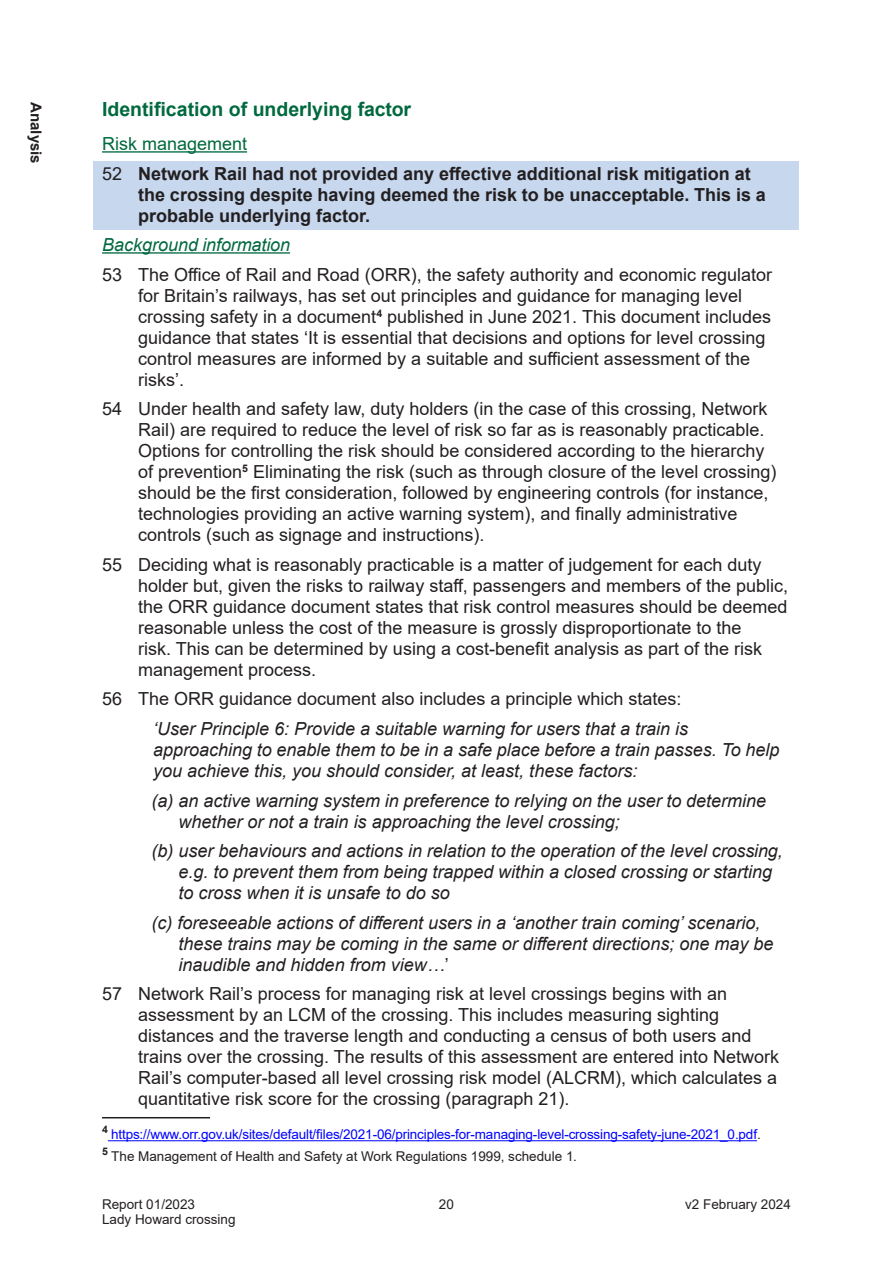
<style>
.page{position:relative;width:893px;height:1263px;background:#fff}
.page>*{position:absolute;margin:0;border:0;box-sizing:border-box;transform-origin:0 0}
.A_-_Sub_head_1{font:700 19.5px "Arial";color:#00693f}
.A_-_Body_Copy{font:18px/21px "Arial";color:#231f20}
.A_-_Body_Copy-2{font:italic 18px/21px "Arial";color:#231f20}
.A_-_Body_Copy-3{font:700 18px/21px "Arial";color:#231f20}
.A_-_Sub_head_3{font:italic 18px "Arial";letter-spacing:-.01em;color:#00693f}
.A_-_Sub_head_2{font:18px "Arial";color:#00693f}
.t1{font:700 15px "Arial";color:#231f20}
.t2{font:13.5px "Arial";letter-spacing:-.01em;color:#00f}
.t3{font:13.5px/15px "Arial";color:#231f20}
.s1{font-weight:400}
.s2{font-style:normal}
.s3{color:#231f20}
</style>
<div class="page">
<div style="left:94px;top:162px;width:705px;height:68px;background:#c6d7ee"></div>
<hr style="left:102px;top:151px;width:145px;height:2px;background:#00693f">
<hr style="left:102px;top:252px;width:188px;height:2px;background:#00693f">
<hr style="left:102px;top:1117px;width:108px;height:1px;background:#231f20">
<hr style="left:111px;top:1140px;width:646px;height:1px;background:#00f">
<p class="t1" style="left:47px;top:102px;width:63px;rotate:90deg">Analysis</p>
<h2 class="A_-_Sub_head_1" style="left:102px;top:96px;width:311px">Identification of underlying factor</h2>
<h3 class="A_-_Sub_head_2" style="left:102px;top:131px;width:147px">Risk management</h3>
<p class="A_-_Body_Copy-3" style="left:138px;top:163px;width:629px;text-indent:-36px"><span class="s1">52</span> Network Rail had not provided any effective additional risk mitigation at the crossing despite having deemed the risk to be unacceptable. This is a probable underlying factor.</p>
<h4 class="A_-_Sub_head_3" style="left:102px;top:233px;width:189px">Background information</h4>
<p class="A_-_Body_Copy" style="left:138px;top:264px;width:635px;text-indent:-36px">53 The Office of Rail and Road (ORR), the safety authority and economic regulator for Britain’s railways, has set out principles and guidance for managing level crossing safety in a document<sup>4</sup> published in June 2021. This document includes guidance that states ‘It is essential that decisions and options for level crossing control measures are informed by a suitable and sufficient assessment of the risks’.</p>
<p class="A_-_Body_Copy" style="left:138px;top:398px;width:640px;text-indent:-36px">54 Under health and safety law, duty holders (in the case of this crossing, Network Rail) are required to reduce the level of risk so far as is reasonably practicable.<br>Options for controlling the risk should be considered according to the hierarchy of prevention<sup>5</sup> Eliminating the risk (such as through closure of the level crossing) should be the first consideration, followed by engineering controls (for instance, technologies providing an active warning system), and finally administrative controls (such as signage and instructions).</p>
<p class="A_-_Body_Copy" style="left:138px;top:554px;width:651px;text-indent:-36px">55 Deciding what is reasonably practicable is a matter of judgement for each duty holder but, given the risks to railway staff, passengers and members of the public, the ORR guidance document states that risk control measures should be deemed reasonable unless the cost of the measure is grossly disproportionate to the<br>risk. This can be determined by using a cost-benefit analysis as part of the risk management process.</p>
<p class="A_-_Body_Copy" style="left:102px;top:688px;width:581px">56 The ORR guidance document also includes a principle which states:</p>
<p class="A_-_Body_Copy-2" style="left:153px;top:718px;width:628px">‘User Principle 6: Provide a suitable warning for users that a train is approaching to enable them to be in a safe place before a train passes. To help you achieve this, you should consider, at least, these factors:</p>
<p class="A_-_Body_Copy-2" style="left:179px;top:790px;width:589px;text-indent:-27px">(a) an active warning system in preference to relying on the user to determine whether or not a train is approaching the level crossing;</p>
<p class="A_-_Body_Copy-2" style="left:179px;top:840px;width:606px;text-indent:-27px">(b) user behaviours and actions in relation to the operation of the level crossing, e.g. to prevent them from being trapped within a closed crossing or starting to cross when it is unsafe to do so</p>
<p class="A_-_Body_Copy-2" style="left:179px;top:912px;width:596px;text-indent:-27px">(c) foreseeable actions of different users in a ‘another train coming’ scenario, these trains may be coming in the same or different directions; one may be inaudible and hidden from view…<span class="s2">’</span></p>
<p class="A_-_Body_Copy" style="left:138px;top:983px;width:642px;text-indent:-36px">57 Network Rail’s process for managing risk at level crossings begins with an assessment by an LCM of the crossing. This includes measuring sighting distances and the traverse length and conducting a census of both users and trains over the crossing. The results of this assessment are entered into Network Rail’s computer-based all level crossing risk model (ALCRM), which calculates a quantitative risk score for the crossing (paragraph 21).</p>
<p class="t2" style="left:102px;top:1125px;width:660px"><sup>4</sup> https://www.orr.gov.uk/sites/default/files/2021-06/principles-for-managing-level-crossing-safety-june-2021_0.pdf<span class="s3">.</span></p>
<p class="t3" style="left:102px;top:1148px;width:476px"><sup>5</sup> The Management of Health and Safety at Work Regulations 1999, schedule 1.</p>
<p class="t3" style="left:102px;top:1197px;width:135px">Report 01/2023<br>Lady Howard crossing</p>
<p class="t3" style="left:439px;top:1197px;width:17px">20</p>
<p class="t3" style="left:685px;top:1197px;width:107px">v2 February 2024</p>
</div>
